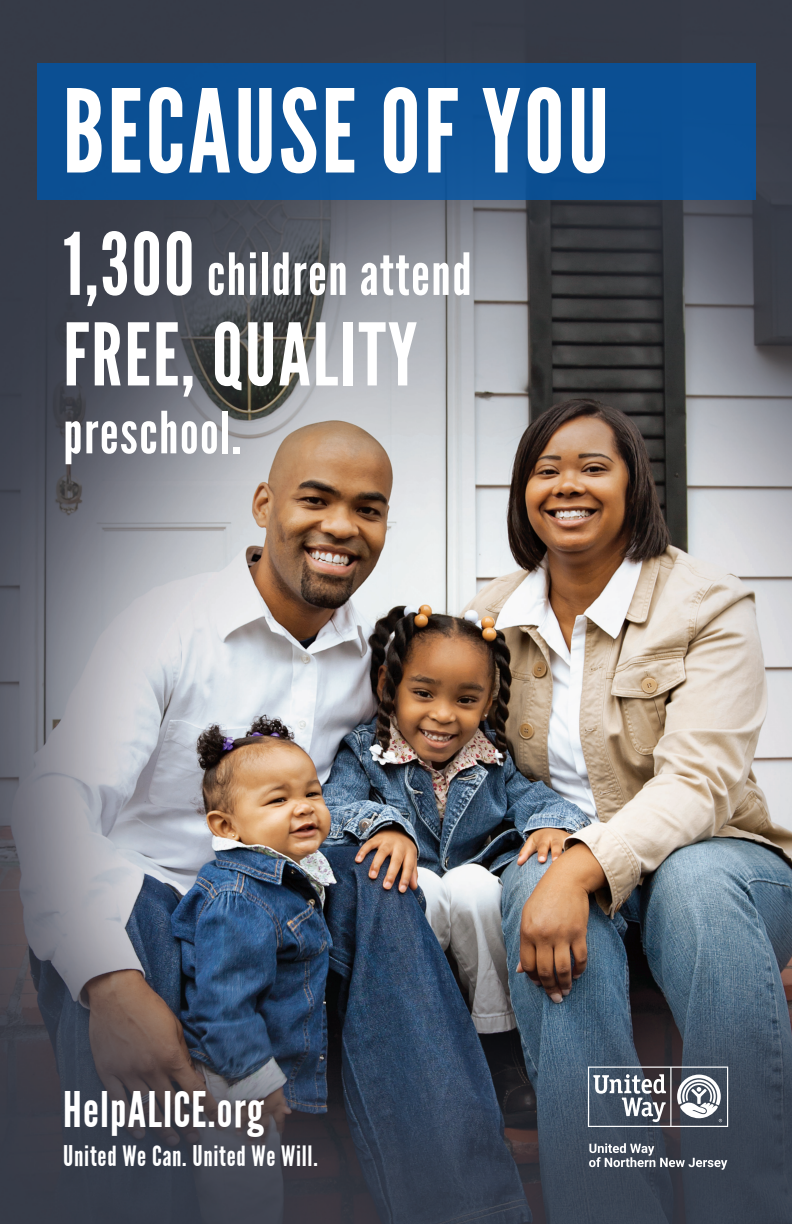
<style>
.page{position:relative;width:792px;height:1224px;background:#fff}
.page>*{position:absolute;margin:0;border:0;box-sizing:border-box;transform-origin:0 0}
.t1{font:115px "League Gothic";letter-spacing:.025em;color:#fff}
.t2{font:86px "League Gothic";letter-spacing:.025em;color:#fff}
.t3{font:58px "League Gothic";letter-spacing:.025em;color:#fff}
.t4{font:49px "League Gothic";letter-spacing:.025em;color:#fff}
.t5{font:28px "League Gothic";letter-spacing:.025em;color:#fff}
.s1{font-size:86px}
</style>
<div class="page">
<img style="left:0;top:0;width:792px;height:1224px">
<div style="left:37px;top:63px;width:719px;height:137px;background:#0c5094"></div>
<svg style="left:589px;top:1143px;width:138px;height:27px;background:#636974"></svg>
<svg style="left:588px;top:1067px;width:140px;height:60px"></svg>
<p class="t1" style="left:63px;top:66px;width:548px">BECAUSE OF YOU</p>
<p class="t3" style="left:63px;top:241px;width:410px"><span class="s1">1,300</span> children attend</p>
<p class="t2" style="left:63px;top:305px;width:356px">FREE, QUALITY</p>
<p class="t3" style="left:63px;top:399px;width:179px">preschool.</p>
<p class="t4" style="left:63px;top:1081px;width:202px">HelpALICE.org</p>
<p class="t5" style="left:63px;top:1140px;width:256px">United We Can. United We Will.</p>
</div>
